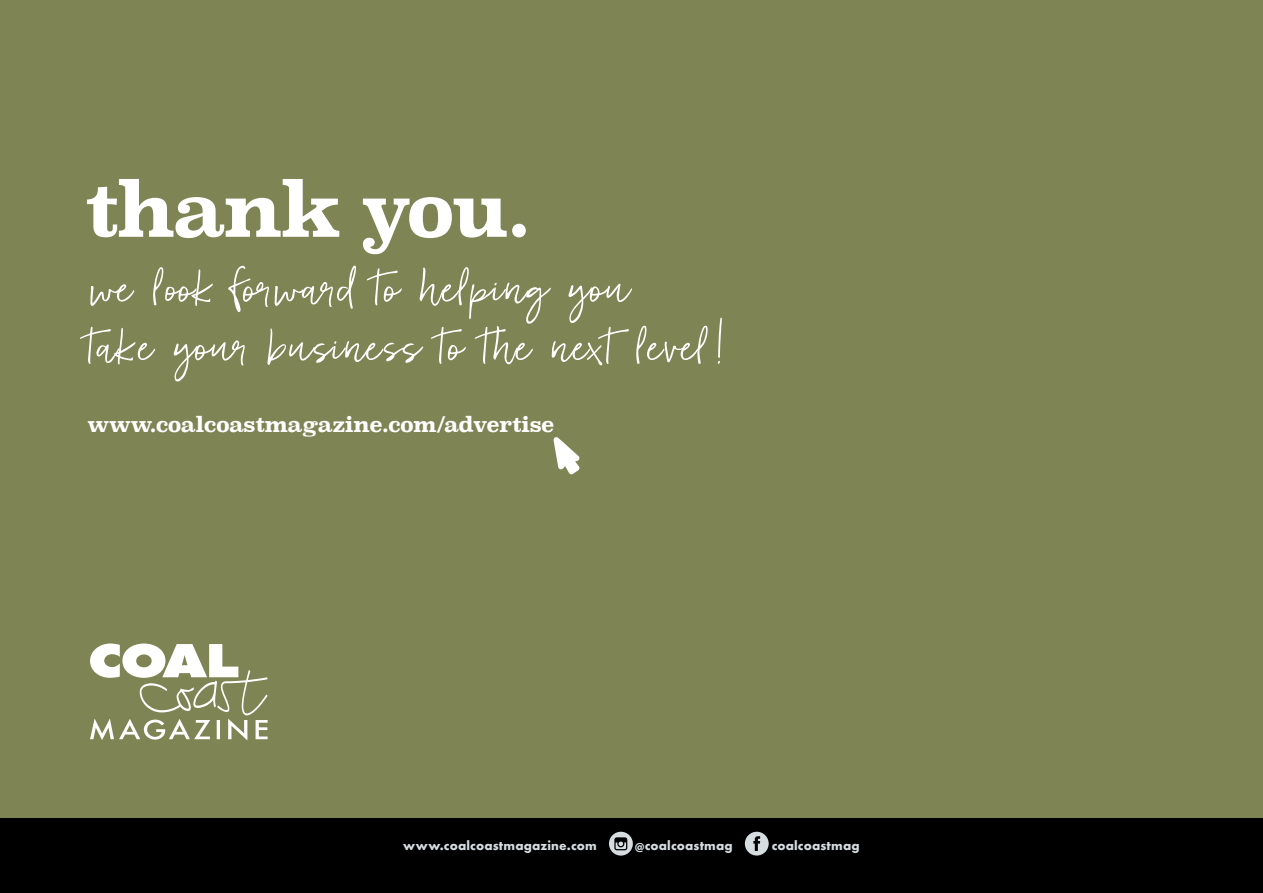
<style>
.page{position:relative;width:1263px;height:893px;background:#fff}
.page>*{position:absolute;margin:0;border:0;box-sizing:border-box;transform-origin:0 0}
.t1{font:81px/58.5px "Foxglow";letter-spacing:.015em;color:#fff}
.t2{font:700 75.15px "Superclarendon";letter-spacing:-.05em;color:#fff}
.t3{font:700 21.15px "Superclarendon";letter-spacing:-.03em;color:#fff}
.t4{font:700 13.5px "Futura PT";letter-spacing:.01em;color:#d6dde0}
</style>
<div class="page">
<div style="left:0;top:818px;width:1263px;height:75px;background:#000"></div>
<svg style="left:609px;top:832px;width:24px;height:24px"></svg>
<svg style="left:745px;top:832px;width:24px;height:23px"></svg>
<div style="left:0;top:0;width:1263px;height:818px;background:#7e8454"></div>
<svg style="left:553px;top:437px;width:27px;height:37px"></svg>
<svg style="left:90px;top:643px;width:178px;height:97px"></svg>
<p class="t2" style="left:84px;top:153px;width:450px">thank you.</p>
<p class="t1" style="left:90px;top:255px;width:641px">we look forward to helping you<br>take your business to the next level!</p>
<p class="t3" style="left:87px;top:409px;width:469px">www.coalcoastmagazine.com/advertise</p>
<p class="t4" style="left:403px;top:837px;width:195px">www.coalcoastmagazine.com</p>
<p class="t4" style="left:635px;top:837px;width:99px">@coalcoastmag</p>
<p class="t4" style="left:772px;top:837px;width:90px">coalcoastmag</p>
</div>
